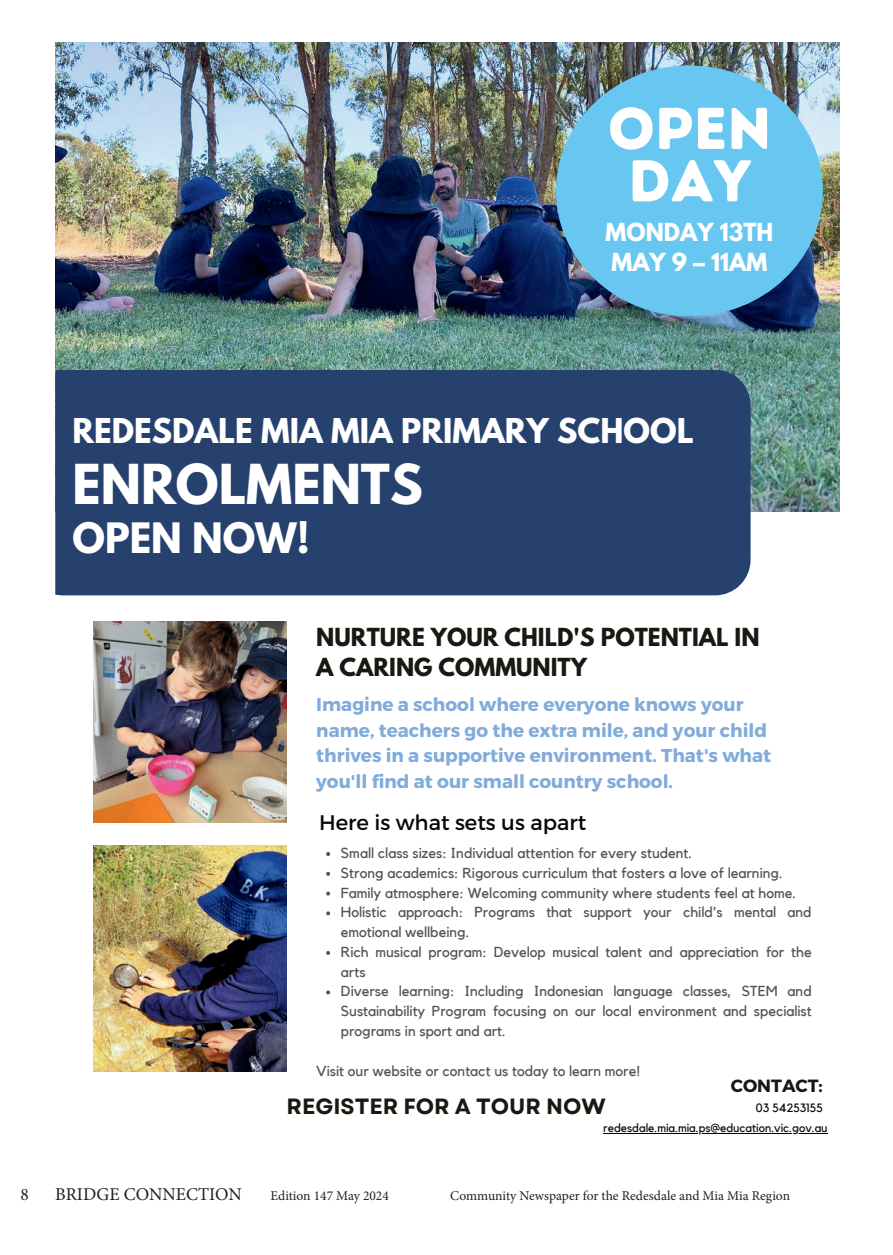
<style>
.page{position:relative;width:893px;height:1255px;background:#fff}
.page>*{position:absolute;margin:0;border:0;box-sizing:border-box;transform-origin:0 0}
.t1{font:58.8px/52.3px "Intro Rust Base";color:#fff;text-align:center}
.t2{font:700 48.75px "League Spartan";color:#fff}
.t3{font:700 37.05px "League Spartan";color:#fff}
.t4{font:700 30.3px "League Spartan";color:#fff}
.t5{font:700 22.05px/30.6px "League Spartan";color:#1b1711}
.t6{font:700 22.05px "Garet";color:#1b1711}
.t7{font:700 22.05px/30.3px "League Spartan";color:#fff}
.t8{font:21.15px "Montserrat";color:#080704}
.t9{font:700 18.45px/25.7px "Montserrat";color:#80abda}
.t10{font:18px "Minion Pro";color:#231f20}
.t11{font:700 17.7px "Montserrat";color:#1b1711}
.t12{font:17.4px "Minion Pro";color:#231f20}
.t13{font:14.55px/19.8px "Kollektif";color:#555453}
.t14{font:13.5px "Minion Pro";color:#231f20}
.t15{font:12px "Kollektif";color:#0a0b0b}
.t16{font:11.85px "Kollektif";color:#0a0b0b}
</style>
<div class="page">
<img style="left:55px;top:43px;width:785px;height:469px">
<div style="left:55px;top:370px;width:696px;height:225px;background:#27416e"></div>
<img style="left:94px;top:621px;width:193px;height:201px">
<img style="left:94px;top:845px;width:193px;height:226px">
<svg style="left:326px;top:852px;width:4px;height:4px"></svg>
<svg style="left:326px;top:871px;width:4px;height:4px"></svg>
<svg style="left:326px;top:891px;width:4px;height:4px"></svg>
<svg style="left:326px;top:911px;width:4px;height:4px"></svg>
<svg style="left:326px;top:951px;width:4px;height:3px"></svg>
<svg style="left:326px;top:990px;width:4px;height:4px"></svg>
<hr style="left:603px;top:1132px;width:225px;height:1px;background:#010207">
<img style="left:556px;top:65px;width:267px;height:251px">
<p class="t1" style="left:608px;top:103px;width:165px">OPEN<br>DAY</p>
<p class="t7" style="left:605px;top:216px;width:169px">MONDAY 13TH<br>MAY 9 – 11AM</p>
<p class="t4" style="left:72px;top:407px;width:623px">REDESDALE MIA MIA PRIMARY SCHOOL</p>
<p class="t2" style="left:72px;top:446px;width:352px">ENROLMENTS</p>
<p class="t3" style="left:72px;top:509px;width:239px">OPEN NOW!</p>
<p class="t5" style="left:316px;top:621px;width:445px">NURTURE YOUR CHILD'S POTENTIAL IN<br>A CARING COMMUNITY</p>
<p class="t9" style="left:316px;top:691px;width:456px">Imagine a school where everyone knows your name, teachers go the extra mile, and your child thrives in a supportive environment. That's what you'll find at our small country school.</p>
<p class="t8" style="left:319px;top:809px;width:269px">Here is what sets us apart</p>
<p class="t13" style="left:341px;top:843px;width:472px">Small class sizes: Individual attention for every student.<br>Strong academics: Rigorous curriculum that fosters a love of learning.<br>Family atmosphere: Welcoming community where students feel at home.<br>Holistic approach: Programs that support your child's mental and emotional wellbeing.<br>Rich musical program: Develop musical talent and appreciation for the arts<br>Diverse learning: Including Indonesian language classes, STEM and Sustainability Program focusing on our local environment and specialist programs in sport and art.</p>
<p class="t13" style="left:316px;top:1060px;width:325px">Visit our website or contact us today to learn more!</p>
<p class="t11" style="left:731px;top:1074px;width:94px">CONTACT:</p>
<p class="t15" style="left:756px;top:1100px;width:69px">03 54253155</p>
<p class="t16" style="left:603px;top:1120px;width:226px">redesdale.mia.mia.ps@education.vic.gov.au</p>
<p class="t6" style="left:287px;top:1092px;width:321px">REGISTER FOR A TOUR NOW</p>
<p class="t12" style="left:20px;top:1182px;width:10px">8</p>
<p class="t10" style="left:55px;top:1182px;width:188px">BRIDGE CONNECTION</p>
<p class="t14" style="left:270px;top:1186px;width:120px">Edition 147 May 2024</p>
<p class="t14" style="left:450px;top:1186px;width:341px">Community Newspaper for the Redesdale and Mia Mia Region</p>
</div>
